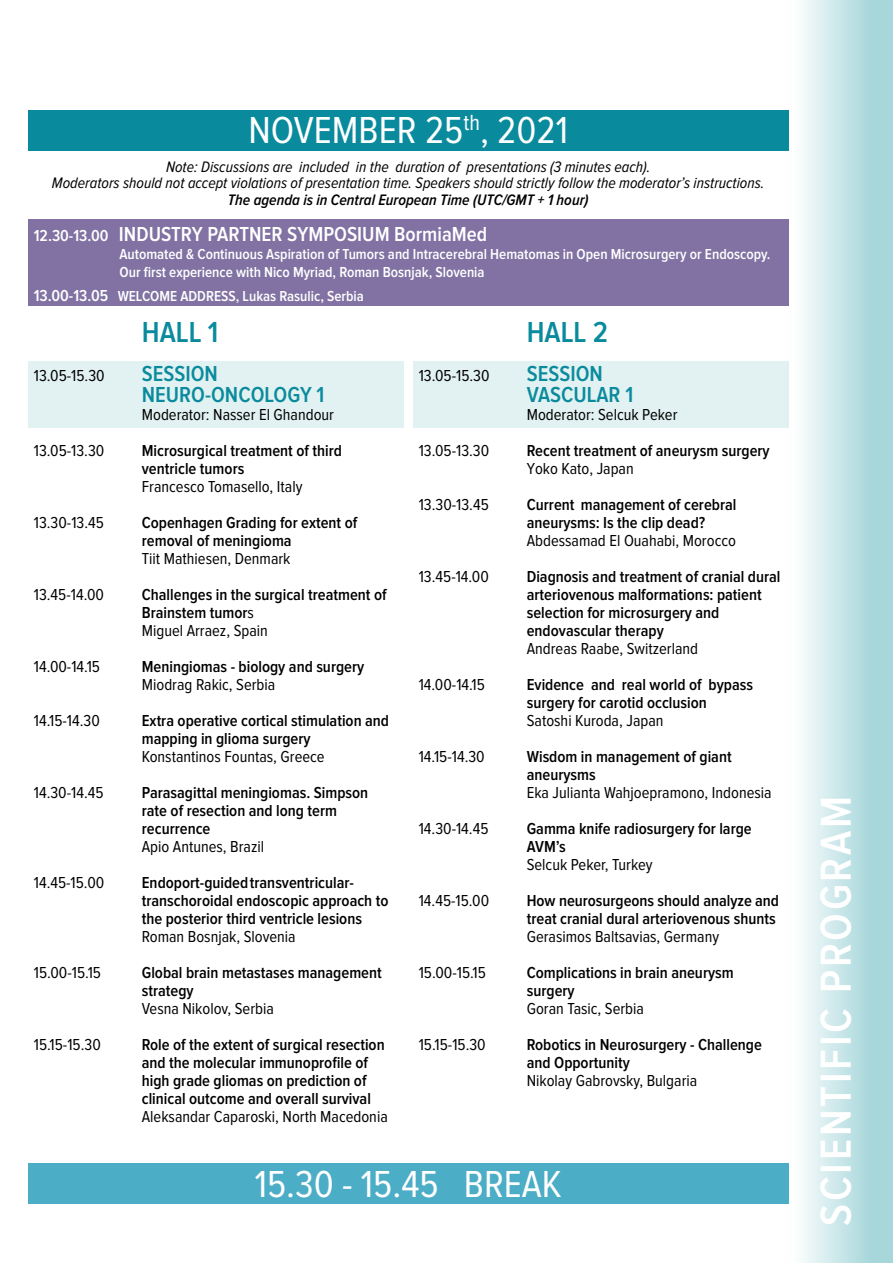
<style>
.page{position:relative;width:893px;height:1263px;background:#fff}
.page>*{position:absolute;margin:0;border:0;box-sizing:border-box;transform-origin:0 0}
.t1{font:600 45px "Proxima Nova Cond";letter-spacing:.06em;color:#fff}
.t2{font:39px "Proxima Nova Cond";color:#fff}
.t3{font:600 30px "Proxima Nova Cond";color:#0a8b9d}
.t4{font:600 22.5px/21px "Proxima Nova Cond";color:#0a8b9d}
.t5{font:600 21px "Proxima Nova Cond";color:#fff}
.t6{font:600 16.5px/18px "Proxima Nova Cond";color:#000}
.t7{font:16.5px "Proxima Nova Cond";color:#000}
.t8{font:600 16.5px "Proxima Nova Cond";color:#fff}
.t9{font:italic 15.75px/16.5px "Proxima Nova Cond";color:#000;text-align:center}
.t10{font:italic 600 15.75px "Proxima Nova Cond";color:#000}
.t11{font:600 15px/18px "Proxima Nova Cond";color:#fff}
.s1{font-size:16.5px}
.s2{font-size:15px}
.s3{font-weight:400}
</style>
<div class="page">
<div style="left:28px;top:111px;width:761px;height:40px;background:#0a8b9d"></div>
<div style="left:28px;top:219px;width:761px;height:87px;background:#8172a3"></div>
<div style="left:28px;top:1163px;width:761px;height:40px;background:#4cadc6"></div>
<div style="left:28px;top:361px;width:376px;height:66px;background:#e2f1f1"></div>
<div style="left:413px;top:361px;width:375px;height:66px;background:#e2f1f1"></div>
<div style="left:787px;top:0;width:106px;height:1263px;background:linear-gradient(to right,#fff,#99d0d5)"></div>
<h2 class="t2" style="left:249px;top:112px;width:321px">NOVEMBER 25<sup>th</sup>, 2021</h2>
<p class="t9" style="left:52px;top:159px;width:714px">Note: Discussions are included in the duration of presentations (3 minutes each).<br>Moderators should not accept violations of presentation time. Speakers should strictly follow the moderator’s instructions.</p>
<p class="t10" style="left:228px;top:192px;width:362px">The agenda is in Central European Time (UTC/GMT + 1 hour)</p>
<p class="t5" style="left:34px;top:224px;width:455px"><span class="s1">12.30-13.00</span> INDUSTRY PARTNER SYMPOSIUM BormiaMed</p>
<p class="t11" style="left:119px;top:246px;width:652px">Automated &amp; Continuous Aspiration of Tumors and Intracerebral Hematomas in Open Microsurgery or Endoscopy.<br>Our first experience with Nico Myriad, Roman Bosnjak, Slovenia</p>
<p class="t8" style="left:34px;top:288px;width:104px">13.00-13.05 <span class="s2">Welcome</span></p>
<p class="t11" style="left:180px;top:288px;width:9px">address</p>
<p class="t11" style="left:236px;top:288px;width:130px">, Lukas Rasulic, Serbia</p>
<h3 class="t3" style="left:142px;top:318px;width:78px">HALL 1</h3>
<p class="t7" style="left:34px;top:368px;width:72px">13.05-15.30</p>
<h3 class="t4" style="left:142px;top:364px;width:184px">SESSION<br>NEURO-ONCOLOGY 1</h3>
<p class="t7" style="left:142px;top:407px;width:194px">Moderator: Nasser El Ghandour</p>
<p class="t7" style="left:34px;top:443px;width:72px">13.05-13.30</p>
<p class="t6" style="left:142px;top:442px;width:202px">Microsurgical treatment of third ventricle tumors</p>
<p class="t7" style="left:34px;top:479px;width:40px">F</p>
<p class="t7" style="left:149px;top:479px;width:155px">rancesco Tomasello, Italy</p>
<p class="t7" style="left:34px;top:515px;width:72px">13.30-13.45</p>
<p class="t6" style="left:142px;top:514px;width:218px">Copenhagen Grading for extent of removal of meningioma</p>
<p class="t7" style="left:34px;top:551px;width:40px">T</p>
<p class="t7" style="left:149px;top:551px;width:143px">iit Mathiesen, Denmark</p>
<p class="t7" style="left:34px;top:587px;width:72px">13.45-14.00</p>
<p class="t6" style="left:142px;top:586px;width:247px">Challenges in the surgical treatment of<br>Brainstem tumor<span class="s3">s<br>Miguel Arraez, Spain</span></p>
<p class="t7" style="left:34px;top:659px;width:68px">14.00-14.15</p>
<p class="t6" style="left:142px;top:658px;width:224px">Meningiomas - biology and surgery</p>
<p class="t7" style="left:142px;top:677px;width:135px">Miodrag Rakic, Serbia</p>
<p class="t7" style="left:34px;top:713px;width:68px">14.15-14.30</p>
<p class="t6" style="left:142px;top:712px;width:249px">Extra operative cortical stimulation and mapping in glioma surgery</p>
<p class="t7" style="left:142px;top:749px;width:184px">Konstantinos Fountas, Greece</p>
<p class="t7" style="left:34px;top:785px;width:71px">14.30-14.45</p>
<p class="t6" style="left:142px;top:784px;width:228px">Parasagittal meningiomas. Simpson rate of resection and long term recurrence</p>
<p class="t7" style="left:34px;top:839px;width:40px">A</p>
<p class="t7" style="left:150px;top:839px;width:115px">pio Antunes, Brazil</p>
<p class="t7" style="left:34px;top:875px;width:72px">14.45-15.00</p>
<p class="t6" style="left:142px;top:874px;width:248px">Endoport-guidedtransventricular&shy;transchoroidal endoscopic approach to the posterior third ventricle lesions</p>
<p class="t7" style="left:34px;top:929px;width:40px">R</p>
<p class="t7" style="left:150px;top:929px;width:147px">oman Bosnjak, Slovenia</p>
<p class="t7" style="left:34px;top:965px;width:69px">15.00-15.15</p>
<p class="t6" style="left:142px;top:964px;width:241px">Global brain metastases management strategy</p>
<p class="t7" style="left:142px;top:1001px;width:134px">Vesna Nikolov, Serbia</p>
<p class="t7" style="left:34px;top:1037px;width:68px">15.15-15.30</p>
<p class="t6" style="left:142px;top:1036px;width:244px">Role of the extent of surgical resection and the molecular immunoprofile of high grade gliomas on prediction of clinical outcome and overall survival</p>
<p class="t7" style="left:34px;top:1109px;width:40px">A</p>
<p class="t7" style="left:150px;top:1109px;width:239px">leksandar Caparoski, North Macedonia</p>
<h3 class="t3" style="left:527px;top:318px;width:83px">HALL 2</h3>
<p class="t7" style="left:419px;top:368px;width:72px">13.05-15.30</p>
<h3 class="t4" style="left:527px;top:364px;width:108px">SESSION<br>VASCULAR 1</h3>
<p class="t7" style="left:527px;top:407px;width:152px">Moderator: Selcuk Peker</p>
<p class="t7" style="left:419px;top:443px;width:72px">13.05-13.30</p>
<p class="t6" style="left:527px;top:442px;width:244px">Recent treatment of aneurysm surgery</p>
<p class="t7" style="left:527px;top:461px;width:109px">Yoko Kato, Japan</p>
<p class="t7" style="left:419px;top:497px;width:72px">13.30-13.45</p>
<p class="t6" style="left:527px;top:496px;width:211px">Current management of cerebral aneurysms: Is the clip dead?</p>
<p class="t7" style="left:419px;top:533px;width:40px">A</p>
<p class="t7" style="left:535px;top:533px;width:202px">bdessamad El Ouahabi, Morocco</p>
<p class="t7" style="left:419px;top:569px;width:72px">13.45-14.00</p>
<p class="t6" style="left:527px;top:568px;width:255px">Diagnosis and treatment of cranial dural arteriovenous malformations: patient selection for microsurgery and endovascular therapy</p>
<p class="t7" style="left:527px;top:641px;width:173px">Andreas Raabe, Switzerland</p>
<p class="t7" style="left:419px;top:677px;width:68px">14.00-14.15</p>
<p class="t6" style="left:527px;top:676px;width:228px">Evidence and real world of bypass surgery for carotid occlusion</p>
<p class="t7" style="left:419px;top:713px;width:40px">S</p>
<p class="t7" style="left:535px;top:713px;width:130px">atoshi Kuroda, Japan</p>
<p class="t7" style="left:419px;top:749px;width:67px">14.15-14.30</p>
<p class="t6" style="left:527px;top:748px;width:206px">Wisdom in management of giant aneurysms</p>
<p class="t7" style="left:419px;top:785px;width:40px">E</p>
<p class="t7" style="left:534px;top:785px;width:239px">ka Julianta Wahjoepramono, Indonesia</p>
<p class="t7" style="left:419px;top:821px;width:71px">14.30-14.45</p>
<p class="t6" style="left:527px;top:820px;width:227px">Gamma knife radiosurgery for large<br>AVM’s</p>
<p class="t7" style="left:419px;top:857px;width:40px">S</p>
<p class="t7" style="left:535px;top:857px;width:120px">elcuk Peker, Turkey</p>
<p class="t7" style="left:419px;top:893px;width:72px">14.45-15.00</p>
<p class="t6" style="left:527px;top:892px;width:254px">How neurosurgeons should analyze and treat cranial dural arteriovenous shunts</p>
<p class="t7" style="left:527px;top:929px;width:194px">Gerasimos Baltsavias, Germany</p>
<p class="t7" style="left:419px;top:965px;width:69px">15.00-15.15</p>
<p class="t6" style="left:527px;top:964px;width:209px">Complications in brain aneurysm surgery</p>
<p class="t7" style="left:527px;top:1001px;width:119px">Goran Tasic, Serbia</p>
<p class="t7" style="left:419px;top:1037px;width:68px">15.15-15.30</p>
<p class="t6" style="left:527px;top:1036px;width:237px">Robotics in Neurosurgery - Challenge and Opportunity</p>
<p class="t7" style="left:527px;top:1073px;width:172px">Nikolay Gabrovsky, Bulgaria</p>
<h2 class="t2" style="left:255px;top:1166px;width:309px">15.30 - 15.45 BREAK</h2>
<h1 class="t1" style="left:815px;top:1226px;width:432px;rotate:-90deg">SCIENTIFIC PROGRAM</h1>
</div>
